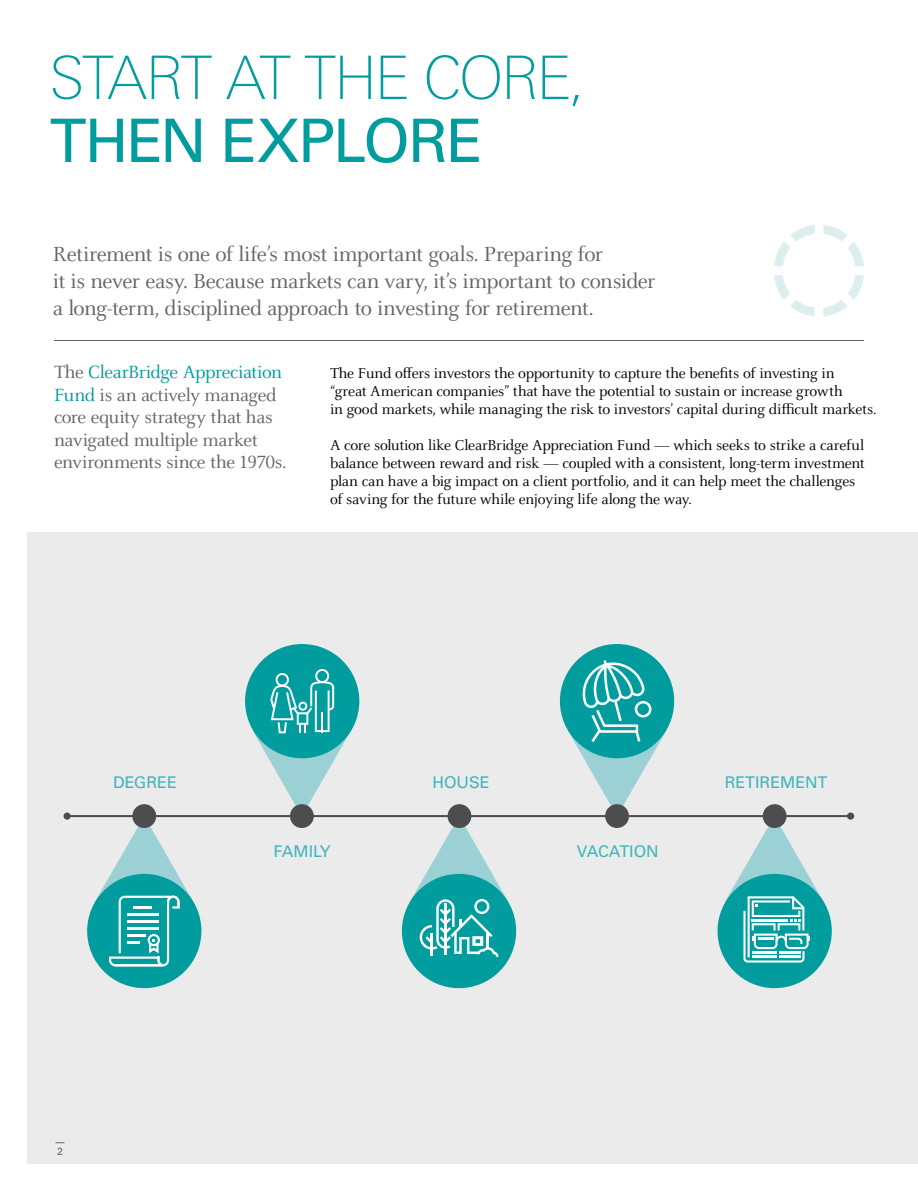
<style>
.page{position:relative;width:918px;height:1188px;background:#fff}
.page>*{position:absolute;margin:0;border:0;box-sizing:border-box;transform-origin:0 0}
.t1{font:100 60px "Linotype Univers 230";letter-spacing:-.045em;color:#009c9e}
.t2{font:60px "Univers LT Std";letter-spacing:-.03em;color:#009c9e}
.t3{font:22.5px/27px "Celeste OT";letter-spacing:-.02em;color:#636466}
.t4{font:19.5px/22.5px "Celeste OT";letter-spacing:-.025em;color:#636466}
.t5{font:16.05px "Univers LT Std";color:#3fb5b9}
.t6{font:15.75px/18px "Celeste OT";letter-spacing:-.015em;color:#000}
.t7{font:10.5px "Univers LT Std";color:#636466}
.s1{color:#009c9e}
</style>
<div class="page">
<div style="left:27px;top:532px;width:891px;height:631px;background:#ebebec"></div>
<hr style="left:54px;top:340px;width:810px;height:1px;background:#636466">
<svg style="left:774px;top:225px;width:90px;height:91px"></svg>
<div style="left:718px;top:874px;width:114px;height:114px;background:#009c9e;border-radius:50%"></div>
<div style="left:560px;top:644px;width:114px;height:114px;background:#009c9e;border-radius:50%"></div>
<svg style="left:568px;top:660px;width:99px;height:153px"></svg>
<div style="left:402px;top:874px;width:114px;height:114px;background:#009c9e;border-radius:50%"></div>
<svg style="left:410px;top:817px;width:98px;height:140px"></svg>
<hr style="left:67px;top:815px;width:785px;height:2px;background:#4d4d4f">
<div style="left:245px;top:644px;width:114px;height:114px;background:#009c9e;border-radius:50%"></div>
<svg style="left:252px;top:669px;width:99px;height:147px"></svg>
<div style="left:87px;top:874px;width:114px;height:114px;background:#009c9e;border-radius:50%"></div>
<svg style="left:95px;top:817px;width:99px;height:149px"></svg>
<div style="left:132px;top:804px;width:24px;height:24px;background:#4d4d4f;border-radius:50%"></div>
<div style="left:290px;top:804px;width:24px;height:24px;background:#4d4d4f;border-radius:50%"></div>
<div style="left:448px;top:804px;width:23px;height:24px;background:#4d4d4f;border-radius:50%"></div>
<div style="left:605px;top:804px;width:24px;height:24px;background:#4d4d4f;border-radius:50%"></div>
<div style="left:763px;top:804px;width:24px;height:24px;background:#4d4d4f;border-radius:50%"></div>
<div style="left:64px;top:813px;width:7px;height:7px;background:#4d4d4f;border-radius:50%"></div>
<div style="left:847px;top:813px;width:7px;height:7px;background:#4d4d4f;border-radius:50%"></div>
<svg style="left:725px;top:817px;width:99px;height:146px"></svg>
<h1 class="t1" style="left:50px;top:44px;width:537px">START AT THE CORE,</h1>
<h1 class="t2" style="left:50px;top:105px;width:435px">THEN EXPLORE</h1>
<h2 class="t3" style="left:53px;top:240px;width:604px">Retirement is one of life’s most important goals. Preparing for<br>it is never easy. Because markets can vary, it’s important to consider a long-term, disciplined approach to investing for retirement.</h2>
<p class="t4" style="left:54px;top:361px;width:234px">The <span class="s1">ClearBridge Appreciation<br>Fund</span> is an actively managed core equity strategy that has navigated multiple market environments since the 1970s.</p>
<p class="t6" style="left:330px;top:364px;width:548px">The Fund offers investors the opportunity to capture the benefits of investing in<br>“great American companies” that have the potential to sustain or increase growth<br>in good markets, while managing the risk to investors’ capital during difficult markets.</p>
<p class="t6" style="left:330px;top:436px;width:536px">A core solution like ClearBridge Appreciation Fund — which seeks to strike a careful balance between reward and risk — coupled with a consistent, long-term investment plan can have a big impact on a client portfolio, and it can help meet the challenges of saving for the future while enjoying life along the way.</p>
<p class="t5" style="left:113px;top:773px;width:65px">DEGREE</p>
<p class="t5" style="left:432px;top:773px;width:59px">HOUSE</p>
<p class="t5" style="left:274px;top:842px;width:59px">FAMILY</p>
<p class="t5" style="left:577px;top:842px;width:83px">VACATION</p>
<p class="t5" style="left:725px;top:773px;width:104px">RETIREMENT</p>
<p class="t7" style="left:57px;top:1145px;width:7px">2</p>
</div>
